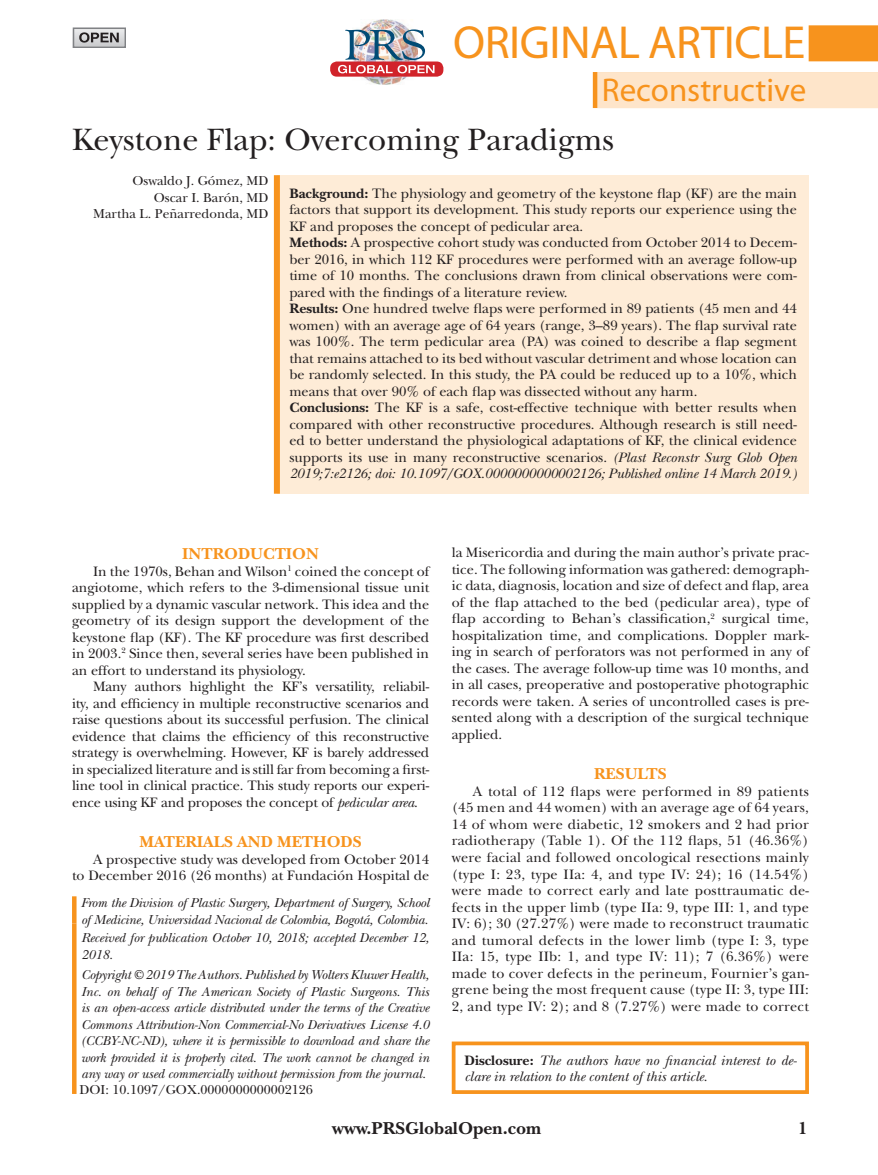
<style>
.page{position:relative;width:878px;height:1175px;background:#fff}
.page>*{position:absolute;margin:0;border:0;box-sizing:border-box;transform-origin:0 0}
.t1{font:46.5px "Myriad Pro";letter-spacing:-.01em;color:#f7931d}
.t2{font:33px "Myriad Pro";color:#f7931d}
.t3{font:32.25px "New Baskerville";color:#231f20}
.t4{font:700 18px "New Baskerville";color:#231f20}
.t5{font:700 16.5px "New Baskerville";color:#f7931d}
.t6{font:14.25px/16.5px "New Baskerville";color:#231f20;text-align:justify}
.t7{font:italic 14.25px/16.5px "New Baskerville";color:#231f20}
.t8{font:italic 13.5px/16.5px "New Baskerville";letter-spacing:-.01em;color:#231f20}
.t9{font:13.5px/16.5px "New Baskerville";color:#231f20;text-align:right}
.s1{font-weight:700}
.s2{font-style:italic}
.s3{font-weight:700;font-style:normal}
</style>
<div class="page">
<div style="left:73px;top:28px;width:52px;height:20px;border:2px solid #808285"></div>
<svg style="left:79px;top:32px;width:40px;height:11px"></svg>
<img style="left:361px;top:20px;width:48px;height:64px">
<div style="left:330px;top:61px;width:113px;height:16px;background:#d1232a;border-radius:7px"></div>
<img style="left:338px;top:29px;width:96px;height:44px">
<hr style="left:72px;top:896px;width:4px;height:27px;background:#f7931d">
<div style="left:277px;top:175px;width:531px;height:319px;background:#feecd7"></div>
<div style="left:274px;top:175px;width:6px;height:318px;background:#f7931d"></div>
<div style="left:452px;top:1041px;width:356px;height:53px;border:4px solid #f7931d"></div>
<div style="left:597px;top:72px;width:281px;height:36px;background:#fee5ca"></div>
<hr style="left:72px;top:923px;width:4px;height:171px;background:#f7931d">
<div style="left:808px;top:25px;width:70px;height:36px;background:#f7931d"></div>
<h1 class="t1" style="left:453px;top:14px;width:354px">Original Article</h1>
<h2 class="t2" style="left:602px;top:69px;width:206px">Reconstructive</h2>
<h3 class="t3" style="left:72px;top:120px;width:543px">Keystone Flap: Overcoming Paradigms</h3>
<p class="t9" style="left:93px;top:172px;width:176px">Oswaldo J. Gómez, MD<br>Oscar I. Barón, MD<br>Martha L. Peñarredonda, MD</p>
<p class="t6" style="left:289px;top:185px;width:509px;text-align:left"><span class="s1">Background:</span> The physiology and geometry of the keystone flap (KF) are the main factors that support its development. This study reports our experience using the KF and proposes the concept of pedicular area.<br><span class="s1">Methods:</span> A prospective cohort study was conducted from October 2014 to Decem&shy;ber 2016, in which 112 KF procedures were performed with an average follow-up time of 10 months. The conclusions drawn from clinical observations were com&shy;pared with the findings of a literature review.<br><span class="s1">Results:</span> One hundred twelve flaps were performed in 89 patients (45 men and 44 women) with an average age of 64 years (range, 3–89 years). The flap survival rate was 100%. The term pedicular area (PA) was coined to describe a flap segment that remains attached to its bed without vascular detriment and whose location can be randomly selected. In this study, the PA could be reduced up to a 10%, which means that over 90% of each flap was dissected without any harm.<br><span class="s1">Conclusions:</span> The KF is a safe, cost-effective technique with better results when compared with other reconstructive procedures. Although research is still need&shy;ed to better understand the physiological adaptations of KF, the clinical evidence supports its use in many reconstructive scenarios. <span class="s2">(Plast Reconstr Surg Glob Open 2019;7:e2126; doi: 10.1097/GOX.0000000000002126; Published online 14 March 2019.)</span></p>
<p class="t5" style="left:182px;top:544px;width:138px">INTRODUCTION</p>
<p class="t6" style="left:72px;top:563px;width:359px;text-indent:21px">In the 1970s, Behan and Wilson<sup>1</sup> coined the concept of angiotome, which refers to the 3-dimensional tissue unit supplied by a dynamic vascular network. This idea and the geometry of its design support the development of the keystone flap (KF). The KF procedure was first described in 2003.<sup>2</sup> Since then, several series have been published in an effort to understand its physiology.</p>
<p class="t6" style="left:72px;top:678px;width:359px;text-indent:21px">Many authors highlight the KF’s versatility, reliabil&shy;ity, and efficiency in multiple reconstructive scenarios and raise questions about its successful perfusion. The clinical evidence that claims the efficiency of this reconstructive strategy is overwhelming. However, KF is barely addressed in specialized literature and is still far from becoming a first&shy;line tool in clinical practice. This study reports our experi&shy;ence using KF and proposes the concept of <span class="s2">pedicular area</span>.</p>
<p class="t5" style="left:139px;top:832px;width:224px">MATERIALS AND METHODS</p>
<p class="t6" style="left:72px;top:851px;width:359px;text-align:right">A prospective study was developed from October 2014<br>to December 2016 (26 months) at Fundación Hospital de</p>
<p class="t8" style="left:81px;top:894px;width:350px">From the Division of Plastic Surgery, Department of Surgery, School of Medicine, Universidad Nacional de Colombia, Bogotá, Colombia.</p>
<p class="t8" style="left:81px;top:929px;width:350px">Received for publication October 10, 2018; accepted December 12,<br>2018.</p>
<p class="t8" style="left:81px;top:966px;width:350px;text-align:justify">Copyright © 2019 The Authors. Published by Wolters Kluwer Health, Inc. on behalf of The American Society of Plastic Surgeons. This is an open-access article distributed under the terms of the Creative Commons Attribution-Non Commercial-No Derivatives License 4.0 (CCBY-NC-ND), where it is permissible to download and share the work provided it is properly cited. The work cannot be changed in any way or used commercially without permission from the journal.</p>
<p class="t9" style="left:80px;top:1081px;width:235px">DOI: 10.1097/GOX.0000000000002126</p>
<p class="t6" style="left:452px;top:544px;width:359px">la Misericordia and during the main author’s private prac&shy;tice. The following information was gathered: demograph&shy;ic data, diagnosis, location and size of defect and flap, area of the flap attached to the bed (pedicular area), type of flap according to Behan’s classification,<sup>2</sup> surgical time, hospitalization time, and complications. Doppler mark&shy;ing in search of perforators was not performed in any of the cases. The average follow-up time was 10 months, and in all cases, preoperative and postoperative photographic records were taken. A series of uncontrolled cases is pre&shy;sented along with a description of the surgical technique applied.</p>
<p class="t5" style="left:594px;top:764px;width:74px">RESULTS</p>
<p class="t6" style="left:451px;top:783px;width:359px;text-indent:21px">A total of 112 flaps were performed in 89 patients (45 men and 44 women) with an average age of 64 years, 14 of whom were diabetic, 12 smokers and 2 had prior radiotherapy (Table 1). Of the 112 flaps, 51 (46.36%) were facial and followed oncological resections mainly (type I: 23, type IIa: 4, and type IV: 24); 16 (14.54%) were made to correct early and late posttraumatic de&shy;fects in the upper limb (type IIa: 9, type III: 1, and type IV: 6); 30 (27.27%) were made to reconstruct traumatic and tumoral defects in the lower limb (type I: 3, type IIa: 15, type IIb: 1, and type IV: 11); 7 (6.36%) were made to cover defects in the perineum, Fournier’s gan&shy;grene being the most frequent cause (type II: 3, type III:<br>2, and type IV: 2); and 8 (7.27%) were made to correct</p>
<p class="t7" style="left:464px;top:1051px;width:334px"><span class="s3">Disclosure:</span> The authors have no financial interest to de&shy;clare in relation to the content of this article.</p>
<p class="t4" style="left:332px;top:1118px;width:210px">www.PRSGlobalOpen.com</p>
<p class="t4" style="left:798px;top:1118px;width:11px">1</p>
</div>
